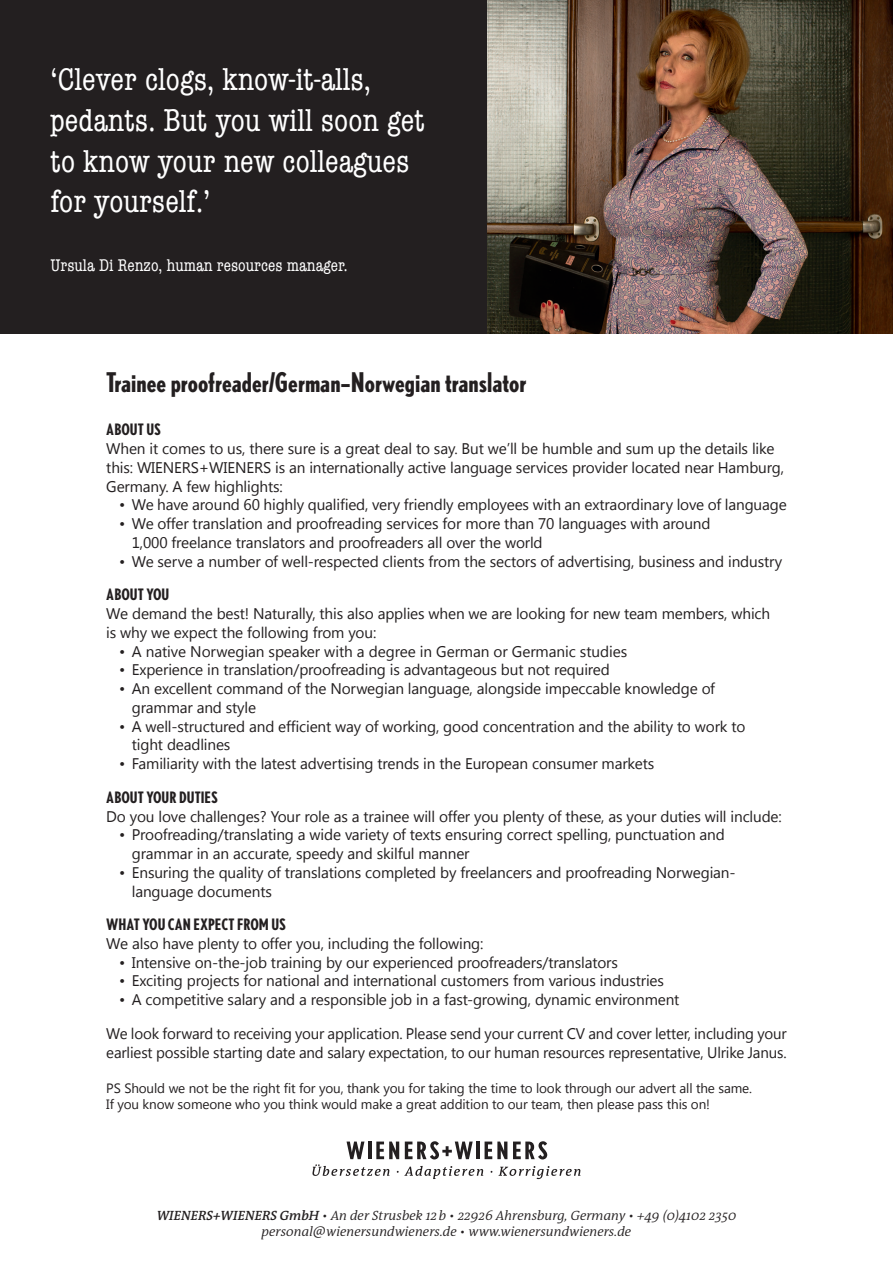
<style>
.page{position:relative;width:893px;height:1263px;background:#fff}
.page>*{position:absolute;margin:0;border:0;box-sizing:border-box;transform-origin:0 0}
.t1{font:condensed 32.7px/40.5px "American Typewriter";color:#fff}
.t2{font:700 condensed 27.15px "Nobel";color:#231f20}
.t3{font:condensed 17.55px "American Typewriter";color:#fff}
.t4{font:700 condensed 15.75px "Nobel";color:#231f20}
.t5{font:15.3px/18.8px "Segoe UI";letter-spacing:-.01em;color:#231f20}
.t6{font:13.5px/16.5px "Segoe UI";letter-spacing:-.01em;color:#231f20}
.t7{font:italic 300 13.5px/16.2px "The Antiqua B W4";color:#231f20;text-align:center}
.s1{font-family:"The Antiqua B W6";font-weight:600}
</style>
<div class="page">
<img style="left:487px;top:0;width:406px;height:334px">
<div style="left:0;top:0;width:487px;height:334px;background:#231f20"></div>
<svg style="left:312px;top:1141px;width:268px;height:38px"></svg>
<h1 class="t1" style="left:50px;top:58px;width:376px">‘Clever clogs, know-it-alls, pedants. But you will soon get to know your new colleagues for yourself.’</h1>
<p class="t3" style="left:50px;top:252px;width:299px">Ursula Di Renzo, human resources manager.</p>
<h2 class="t2" style="left:106px;top:366px;width:422px">Trainee proofreader/German–Norwegian translator</h2>
<p class="t4" style="left:106px;top:420px;width:56px">ABOUT US</p>
<p class="t5" style="left:106px;top:439px;width:679px">When it comes to us, there sure is a great deal to say. But we’ll be humble and sum up the details like this: WIENERS+WIENERS is an internationally active language services provider located near Hamburg,<br>Germany. A few highlights:</p>
<p class="t5" style="left:119px;top:495px;width:669px">• We have around 60 highly qualified, very friendly employees with an extraordinary love of language</p>
<p class="t5" style="left:132px;top:514px;width:580px;text-indent:-13px">• We offer translation and proofreading services for more than 70 languages with around<br>1,000 freelance translators and proofreaders all over the world</p>
<p class="t5" style="left:119px;top:551px;width:665px">• We serve a number of well-respected clients from the sectors of advertising, business and industry</p>
<p class="t4" style="left:106px;top:585px;width:65px">ABOUT YOU</p>
<p class="t5" style="left:106px;top:604px;width:665px">We demand the best! Naturally, this also applies when we are looking for new team members, which is why we expect the following from you:</p>
<p class="t5" style="left:119px;top:641px;width:510px">• A native Norwegian speaker with a degree in German or Germanic studies</p>
<p class="t5" style="left:119px;top:660px;width:492px">• Experience in translation/proofreading is advantageous but not required</p>
<p class="t5" style="left:132px;top:679px;width:585px;text-indent:-13px">• An excellent command of the Norwegian language, alongside impeccable knowledge of grammar and style</p>
<p class="t5" style="left:132px;top:716px;width:615px;text-indent:-13px">• A well-structured and efficient way of working, good concentration and the ability to work to tight deadlines</p>
<p class="t5" style="left:119px;top:754px;width:537px">• Familiarity with the latest advertising trends in the European consumer markets</p>
<p class="t4" style="left:106px;top:788px;width:113px">ABOUT YOUR DUTIES</p>
<p class="t5" style="left:106px;top:806px;width:677px">Do you love challenges? Your role as a trainee will offer you plenty of these, as your duties will include:</p>
<p class="t5" style="left:132px;top:825px;width:595px;text-indent:-13px">• Proofreading/translating a wide variety of texts ensuring correct spelling, punctuation and grammar in an accurate, speedy and skilful manner</p>
<p class="t5" style="left:132px;top:862px;width:605px;text-indent:-13px">• Ensuring the quality of translations completed by freelancers and proofreading Norwegian&shy;language documents</p>
<p class="t4" style="left:106px;top:915px;width:181px">WHAT YOU CAN EXPECT FROM US</p>
<p class="t5" style="left:106px;top:933px;width:379px">We also have plenty to offer you, including the following:</p>
<p class="t5" style="left:119px;top:952px;width:500px">• Intensive on-the-job training by our experienced proofreaders/translators</p>
<p class="t5" style="left:119px;top:971px;width:546px">• Exciting projects for national and international customers from various industries</p>
<p class="t5" style="left:119px;top:990px;width:562px">• A competitive salary and a responsible job in a fast-growing, dynamic environment</p>
<p class="t5" style="left:106px;top:1023px;width:682px">We look forward to receiving your application. Please send your current CV and cover letter, including your earliest possible starting date and salary expectation, to our human resources representative, Ulrike Janus.</p>
<p class="t6" style="left:106px;top:1079px;width:647px">PS Should we not be the right fit for you, thank you for taking the time to look through our advert all the same.<br>If you know someone who you think would make a great addition to our team, then please pass this on!</p>
<p class="t7" style="left:157px;top:1207px;width:581px"><span class="s1">WIENERS+WIENERS GmbH</span> • An der Strusbek 12 b • 22926 Ahrensburg, Germany • +49 (0)4102 2350 personal@wienersundwieners.de • www.wienersundwieners.de</p>
</div>
